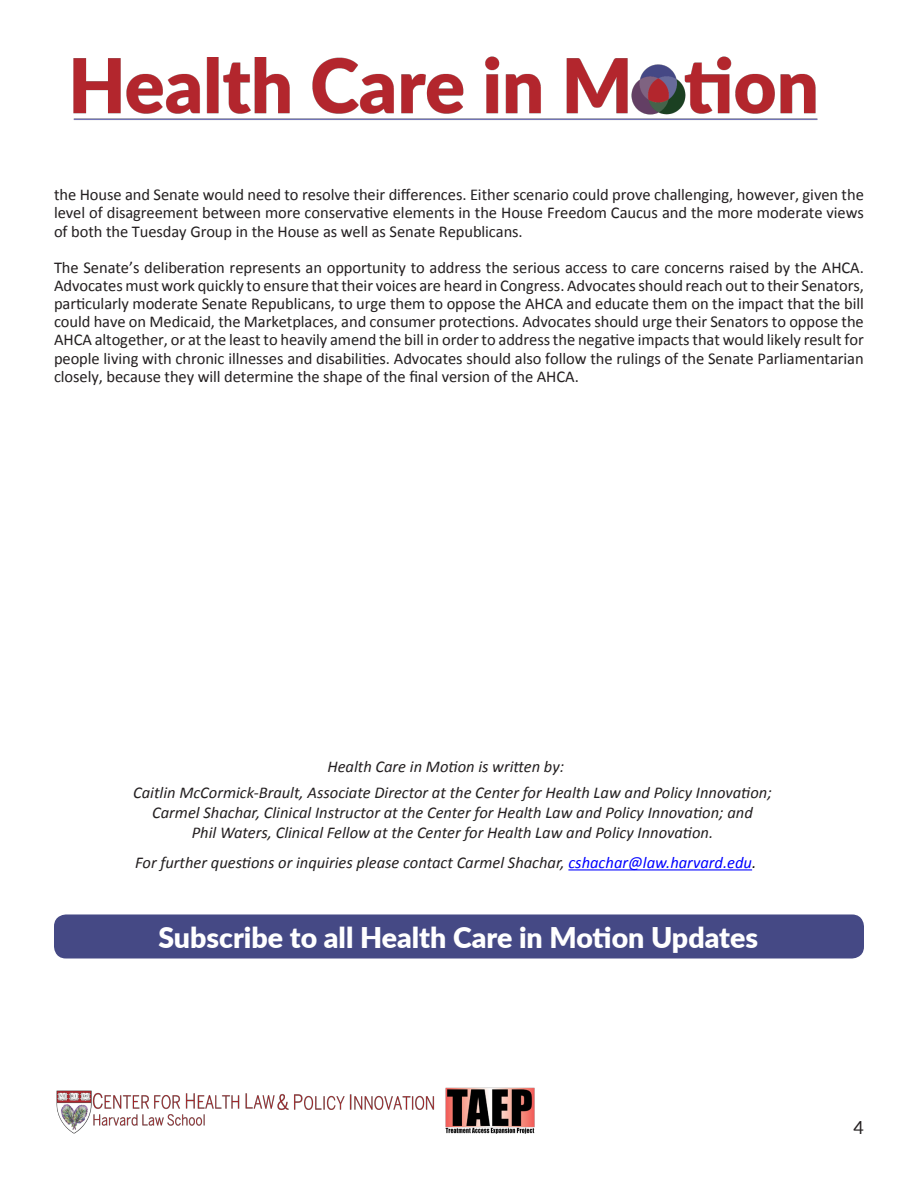
<style>
.page{position:relative;width:918px;height:1188px;background:#fff}
.page>*{position:absolute;margin:0;border:0;box-sizing:border-box;transform-origin:0 0}
.t1{font:900 28.5px "Lato";color:#fff}
.t2{font:18px "Lato";color:#231f20}
.t3{font:16.5px/18.1px "Calibri";letter-spacing:-.005em;color:#231f20;text-align:justify}
.t4{font:italic 16.5px "Calibri";color:#231f20}
.s1{color:#00f}
.s2{color:#000}
</style>
<div class="page">
<img style="left:56px;top:1090px;width:379px;height:44px">
<img style="left:73px;top:56px;width:745px;height:64px">
<img style="left:446px;top:1088px;width:89px;height:46px">
<hr style="left:568px;top:869px;width:184px;height:1px;background:#00f">
<div style="left:54px;top:914px;width:810px;height:45px;background:#454985;border-radius:12px"></div>
<p class="t3" style="left:54px;top:186px;width:811px">the House and Senate would need to resolve their differences. Either scenario could prove challenging, however, given the level of disagreement between more conservative elements in the House Freedom Caucus and the more moderate views of both the Tuesday Group in the House as well as Senate Republicans.</p>
<p class="t3" style="left:54px;top:258px;width:811px">The Senate’s deliberation represents an opportunity to address the serious access to care concerns raised by the AHCA.<br>Advocates must work quickly to ensure that their voices are heard in Congress. Advocates should reach out to their Senators, particularly moderate Senate Republicans, to urge them to oppose the AHCA and educate them on the impact that the bill could have on Medicaid, the Marketplaces, and consumer protections. Advocates should urge their Senators to oppose the AHCA altogether, or at the least to heavily amend the bill in order to address the negative impacts that would likely result for people living with chronic illnesses and disabilities. Advocates should also follow the rulings of the Senate Parliamentarian closely, because they will determine the shape of the final version of the AHCA.</p>
<p class="t4" style="left:327px;top:755px;width:238px">Health Care in Motion is written by:</p>
<p class="t4" style="left:133px;top:781px;width:640px">Caitlin McCormick-Brault, Associate Director at the Center for Health Law and Policy Innovation;</p>
<p class="t4" style="left:152px;top:801px;width:602px">Carmel Shachar, Clinical Instructor at the Center for Health Law and Policy Innovation; and</p>
<p class="t4" style="left:192px;top:821px;width:523px">Phil Waters, Clinical Fellow at the Center for Health Law and Policy Innovation.</p>
<p class="t4" style="left:135px;top:851px;width:623px">For further questions or inquiries please contact Carmel Shachar, <span class="s1">cshachar@law.harvard.edu</span><span class="s2">.</span></p>
<p class="t1" style="left:158px;top:916px;width:601px">Subscribe to all Health Care in Motion Updates</p>
<p class="t2" style="left:854px;top:1115px;width:12px">4</p>
</div>
